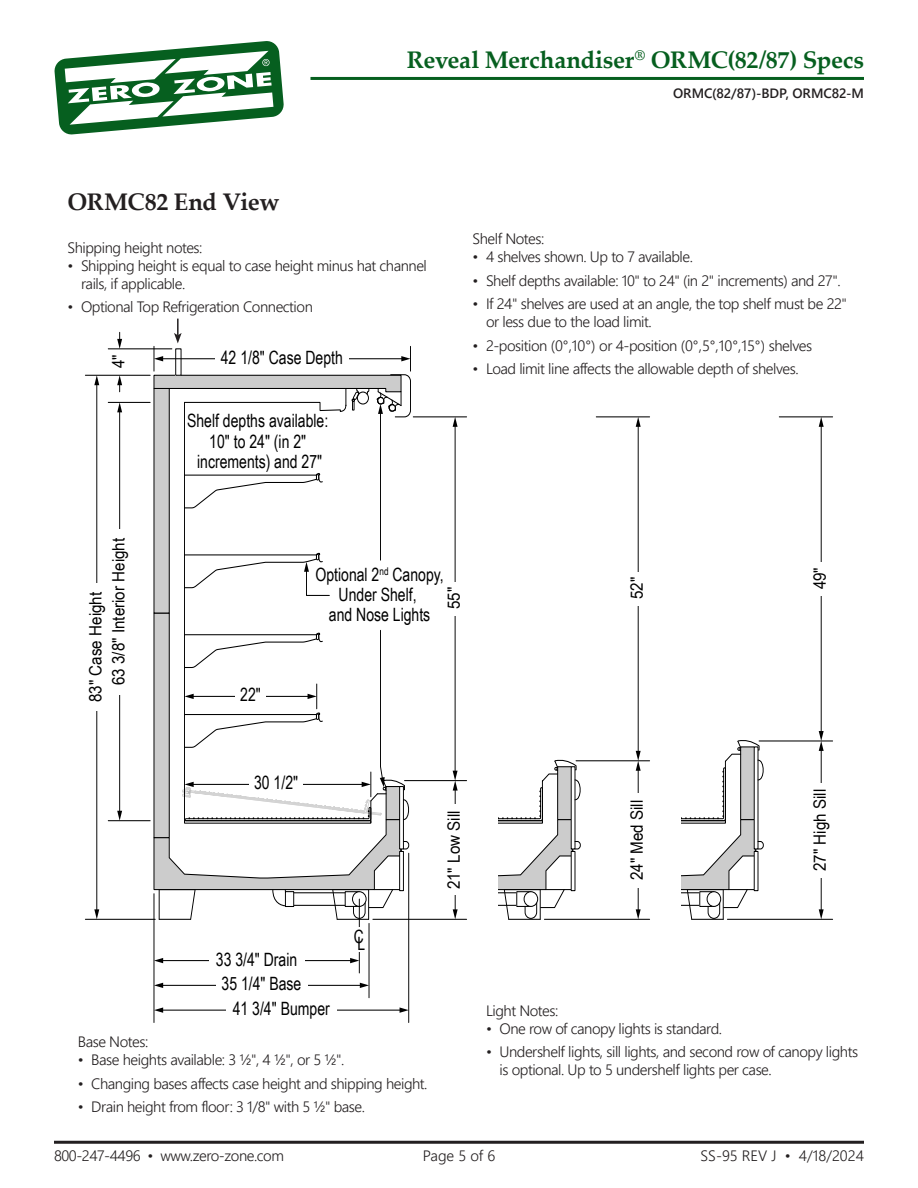
<style>
.page{position:relative;width:918px;height:1188px;background:#fff}
.page>*{position:absolute;margin:0;border:0;box-sizing:border-box;transform-origin:0 0}
.t1{font:700 24px "Palatino Linotype";letter-spacing:-.01em;color:#065f1f}
.Table_Title{font:700 24px "Palatino Linotype";letter-spacing:-.02em;color:#231f20}
.t2{font:18.3px/20.2px "Arial Narrow";color:#000;text-align:center;scale:.93 1}
.t3{font:18.3px "Arial Narrow";color:#000;scale:.92 1}
.t4{font:17.1px "Arial Narrow";color:#000;scale:1.09 1}
.t5{font:16.95px "Arial Narrow";color:#000;scale:1.09 1}
.Body_Left{font:300 15px/18px "Segoe UI";letter-spacing:-.03em;color:#231f20}
.Body_Left-2{font:300 15px "Segoe UI";color:#231f20}
.t6{font:600 13.5px "Segoe UI";letter-spacing:-.005em;color:#231f20}
.t7{font:10.95px "Arial Narrow";color:#000;scale:.92 1}
</style>
<div class="page">
<hr style="left:310px;top:77px;width:554px;height:3px;background:#065f1f">
<svg style="left:54px;top:41px;width:230px;height:94px"></svg>
<hr style="left:54px;top:1141px;width:810px;height:3px;background:#231f20">
<svg style="left:682px;top:740px;width:83px;height:180px"></svg>
<svg style="left:499px;top:760px;width:83px;height:160px"></svg>
<svg style="left:185px;top:473px;width:138px;height:36px"></svg>
<hr style="left:184px;top:402px;width:1px;height:420px;background:#000">
<div style="left:154px;top:613px;width:15px;height:225px;background:#ccc"></div>
<div style="left:154px;top:613px;width:16px;height:225px;border:1px solid #000"></div>
<div style="left:154px;top:388px;width:15px;height:225px;background:#ccc"></div>
<div style="left:154px;top:388px;width:16px;height:225px;border:1px solid #000"></div>
<hr style="left:759px;top:741px;width:74px;height:1px;background:#000">
<hr style="left:727px;top:919px;width:106px;height:1px;background:#000">
<hr style="left:821px;top:749px;width:1px;height:162px;background:#000">
<svg style="left:819px;top:909px;width:5px;height:10px"></svg>
<div style="left:810px;top:783px;width:23px;height:95px;background:#fff"></div>
<hr style="left:821px;top:425px;width:1px;height:308px;background:#000">
<svg style="left:819px;top:418px;width:5px;height:9px"></svg>
<svg style="left:819px;top:731px;width:5px;height:20px"></svg>
<hr style="left:779px;top:417px;width:54px;height:1px;background:#000">
<div style="left:810px;top:562px;width:23px;height:33px;background:#fff"></div>
<hr style="left:576px;top:761px;width:74px;height:1px;background:#000">
<hr style="left:544px;top:919px;width:106px;height:1px;background:#000">
<hr style="left:638px;top:769px;width:1px;height:142px;background:#000">
<svg style="left:636px;top:909px;width:5px;height:10px"></svg>
<div style="left:627px;top:793px;width:23px;height:95px;background:#fff"></div>
<hr style="left:638px;top:425px;width:1px;height:328px;background:#000">
<svg style="left:636px;top:418px;width:5px;height:9px"></svg>
<svg style="left:636px;top:751px;width:5px;height:20px"></svg>
<hr style="left:596px;top:417px;width:54px;height:1px;background:#000">
<div style="left:627px;top:572px;width:23px;height:33px;background:#fff"></div>
<hr style="left:405px;top:780px;width:62px;height:1px;background:#000">
<hr style="left:373px;top:919px;width:94px;height:1px;background:#000">
<hr style="left:455px;top:789px;width:1px;height:122px;background:#000">
<svg style="left:453px;top:909px;width:5px;height:10px"></svg>
<div style="left:444px;top:805px;width:23px;height:90px;background:#fff"></div>
<hr style="left:455px;top:425px;width:1px;height:347px;background:#000">
<svg style="left:453px;top:418px;width:5px;height:9px"></svg>
<svg style="left:453px;top:771px;width:5px;height:20px"></svg>
<hr style="left:413px;top:417px;width:54px;height:1px;background:#000">
<div style="left:444px;top:582px;width:23px;height:33px;background:#fff"></div>
<hr style="left:161px;top:1010px;width:240px;height:1px;background:#000">
<svg style="left:400px;top:1007px;width:8px;height:6px"></svg>
<svg style="left:155px;top:1007px;width:8px;height:6px"></svg>
<div style="left:226px;top:998px;width:111px;height:25px;background:#fff"></div>
<hr style="left:408px;top:853px;width:1px;height:170px;background:#000">
<hr style="left:161px;top:985px;width:201px;height:1px;background:#000">
<svg style="left:360px;top:983px;width:9px;height:5px"></svg>
<svg style="left:155px;top:983px;width:8px;height:5px"></svg>
<div style="left:216px;top:973px;width:91px;height:25px;background:#fff"></div>
<hr style="left:369px;top:923px;width:1px;height:75px;background:#000">
<hr style="left:161px;top:960px;width:191px;height:1px;background:#000">
<svg style="left:350px;top:958px;width:9px;height:5px"></svg>
<svg style="left:155px;top:958px;width:8px;height:5px"></svg>
<div style="left:209px;top:948px;width:95px;height:25px;background:#fff"></div>
<hr style="left:359px;top:899px;width:1px;height:74px;background:#000">
<div style="left:352px;top:928px;width:15px;height:24px;background:#fff"></div>
<hr style="left:154px;top:894px;width:1px;height:129px;background:#000">
<svg style="left:185px;top:552px;width:145px;height:44px"></svg>
<hr style="left:380px;top:412px;width:1px;height:148px;background:#000">
<svg style="left:153px;top:625px;width:257px;height:295px"></svg>
<hr style="left:119px;top:411px;width:1px;height:402px;background:#000">
<svg style="left:117px;top:403px;width:5px;height:9px"></svg>
<svg style="left:117px;top:811px;width:5px;height:9px"></svg>
<div style="left:108px;top:529px;width:23px;height:165px;background:#fff"></div>
<hr style="left:108px;top:402px;width:42px;height:1px;background:#000">
<hr style="left:108px;top:820px;width:42px;height:1px;background:#000">
<hr style="left:85px;top:919px;width:70px;height:1px;background:#000">
<hr style="left:97px;top:383px;width:1px;height:528px;background:#000">
<svg style="left:94px;top:376px;width:5px;height:9px"></svg>
<svg style="left:94px;top:909px;width:5px;height:10px"></svg>
<hr style="left:85px;top:375px;width:65px;height:1px;background:#000">
<div style="left:85px;top:583px;width:23px;height:128px;background:#fff"></div>
<svg style="left:117px;top:375px;width:5px;height:17px"></svg>
<hr style="left:108px;top:349px;width:64px;height:1px;background:#000">
<svg style="left:117px;top:332px;width:5px;height:17px"></svg>
<svg style="left:153px;top:319px;width:258px;height:99px"></svg>
<p class="Table_Title" style="left:68px;top:184px;width:213px">ORMC82 End View</p>
<h1 class="t1" style="left:407px;top:43px;width:459px">Reveal Merchandiser<sup>®</sup> ORMC(82/87) Specs</h1>
<p class="t6" style="left:673px;top:80px;width:192px">ORMC(82/87)-BDP, ORMC82-M</p>
<p class="Body_Left" style="left:68px;top:237px;width:137px">Shipping height notes:</p>
<p class="Body_Left" style="left:81px;top:255px;width:347px;text-indent:-14px">• Shipping height is equal to case height minus hat channel rails, if applicable.</p>
<p class="Body_Left" style="left:68px;top:296px;width:247px">• Optional Top Refrigeration Connection</p>
<p class="t5" style="left:106px;top:368px;width:14px;rotate:-90deg">4"</p>
<p class="t2" style="left:221px;top:347px;width:133px">42 1/8" Case Depth</p>
<p class="t2" style="left:187px;top:410px;width:153px">Shelf depths available:<br>10" to 24" (in 2" increments) and 27"</p>
<p class="Body_Left" style="left:472px;top:229px;width:73px">Shelf Notes:</p>
<p class="Body_Left" style="left:472px;top:247px;width:222px">• 4 shelves shown. Up to 7 available.</p>
<p class="Body_Left" style="left:472px;top:270px;width:370px">• Shelf depths available: 10" to 24" (in 2" increments) and 27".</p>
<p class="Body_Left" style="left:486px;top:293px;width:363px;text-indent:-14px">• If 24" shelves are used at an angle, the top shelf must be 22" or less due to the load limit.</p>
<p class="Body_Left" style="left:472px;top:335px;width:341px">• 2-position (0°,10°) or 4-position (0°,5°,10°,15°) shelves</p>
<p class="Body_Left" style="left:472px;top:358px;width:328px">• Load limit line affects the allowable depth of shelves.</p>
<p class="t5" style="left:106px;top:685px;width:137px;rotate:-90deg">63 3/8" Interior Height</p>
<p class="t5" style="left:83px;top:702px;width:103px;rotate:-90deg">83" Case Height</p>
<p class="t2" style="left:240px;top:684px;width:24px">22"</p>
<p class="t2" style="left:315px;top:563px;width:139px">Optional 2<sup>nd</sup> Canopy,<br>Under Shelf,<br>and Nose Lights</p>
<p class="t4" style="left:441px;top:609px;width:22px;rotate:-90deg">55"</p>
<p class="t5" style="left:624px;top:599px;width:22px;rotate:-90deg">52"</p>
<p class="t5" style="left:807px;top:589px;width:22px;rotate:-90deg">49"</p>
<p class="t2" style="left:254px;top:772px;width:49px">30 1/2"</p>
<p class="t2" style="left:216px;top:948px;width:89px">33 3/4" Drain</p>
<p class="t2" style="left:222px;top:973px;width:87px">35 1/4" Base</p>
<p class="t2" style="left:233px;top:998px;width:106px">41 3/4" Bumper</p>
<p class="t3" style="left:354px;top:927px;width:14px">CL</p>
<p class="Body_Left" style="left:78px;top:1031px;width:72px">Base Notes:</p>
<p class="Body_Left" style="left:78px;top:1049px;width:268px">• Base heights available: 3 1/2", 4 1/2", or 5 1/2".</p>
<p class="Body_Left" style="left:78px;top:1073px;width:351px">• Changing bases affects case height and shipping height.</p>
<p class="Body_Left" style="left:78px;top:1096px;width:289px">• Drain height from floor: 3 1/8" with 5 1/2" base.</p>
<p class="t7" style="left:85px;top:1035px;width:59px">DR-301 REV I</p>
<p class="t5" style="left:441px;top:889px;width:74px;rotate:-90deg">21" Low Sill</p>
<p class="t5" style="left:624px;top:880px;width:75px;rotate:-90deg">24" Med Sill</p>
<p class="t5" style="left:807px;top:871px;width:77px;rotate:-90deg">27" High Sill</p>
<p class="Body_Left" style="left:486px;top:1000px;width:74px">Light Notes:</p>
<p class="Body_Left" style="left:486px;top:1018px;width:238px">• One row of canopy lights is standard.</p>
<p class="Body_Left" style="left:500px;top:1042px;width:360px;text-indent:-14px">• Undershelf lights, sill lights, and second row of canopy lights is optional. Up to 5 undershelf lights per case.</p>
<p class="Body_Left" style="left:54px;top:1145px;width:232px">800-247-4496 • www.zero-zone.com</p>
<p class="Body_Left" style="left:423px;top:1145px;width:74px">Page 5 of 6</p>
<p class="Body_Left-2" style="left:701px;top:1142px;width:165px">SS-95 REV J • 4/18/2024</p>
</div>
